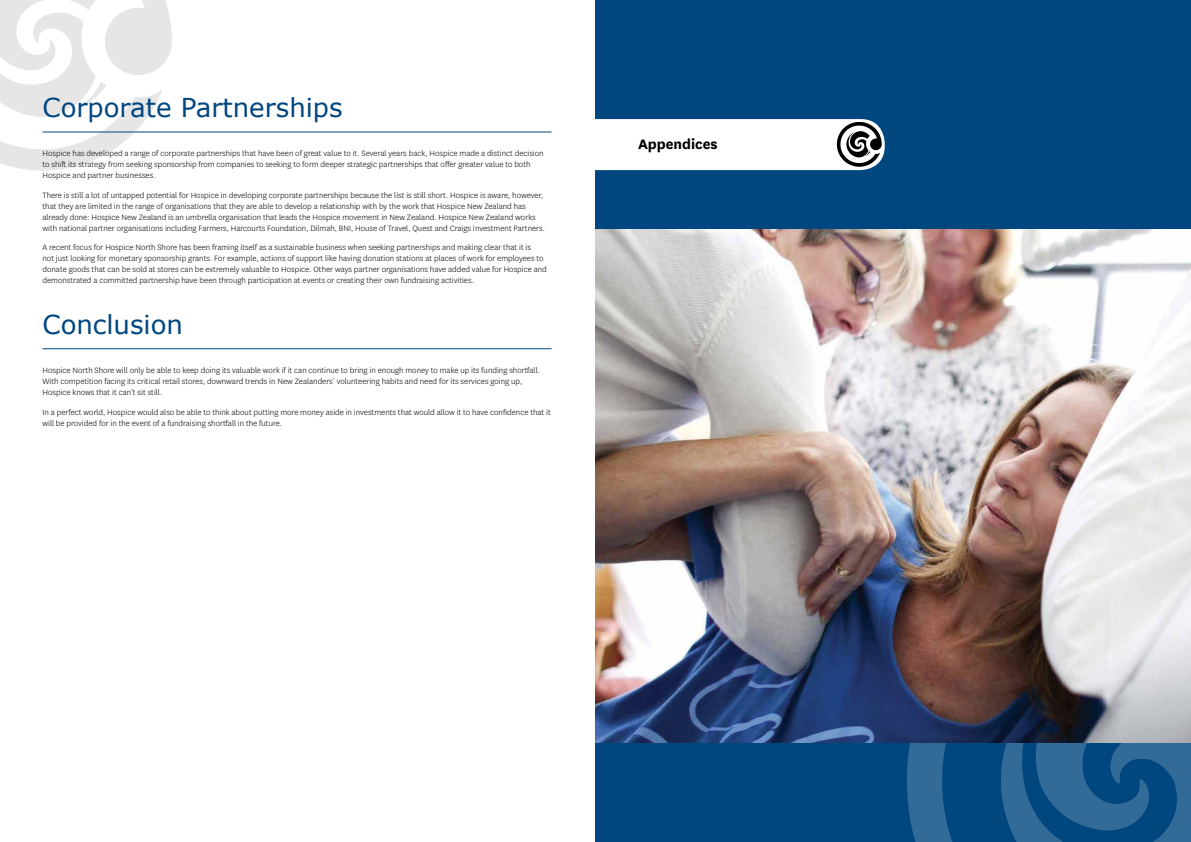
<style>
.page{position:relative;width:1191px;height:842px;background:#fff}
.page>*{position:absolute;margin:0;border:0;box-sizing:border-box;transform-origin:0 0}
.t1{font:26px "Verdana";color:#00467f}
.t2{font:700 16px "National";color:#000}
.t3{font:300 9px/11px "National";color:#000}
</style>
<div class="page">
<svg style="left:0;top:0;width:172px;height:171px"></svg>
<div style="left:595px;top:0;width:596px;height:842px;background:#00467f"></div>
<svg style="left:907px;top:743px;width:46px;height:99px;fill:#326a98"></svg>
<svg style="left:1001px;top:743px;width:190px;height:99px"></svg>
<svg style="left:595px;top:119px;width:289px;height:51px"></svg>
<hr style="left:43px;top:131px;width:508px;height:1px;background:#00467f">
<hr style="left:43px;top:348px;width:508px;height:1px;background:#00467f">
<img style="left:595px;top:230px;width:596px;height:513px">
<h1 class="t1" style="left:43px;top:91px;width:302px">Corporate Partnerships</h1>
<p class="t3" style="left:43px;top:148px;width:502px">Hospice has developed a range of corporate partnerships that have been of great value to it. Several years back, Hospice made a distinct decision to shift its strategy from seeking sponsorship from companies to seeking to form deeper strategic partnerships that offer greater value to both<br>Hospice and partner businesses.</p>
<p class="t3" style="left:43px;top:189px;width:504px">There is still a lot of untapped potential for Hospice in developing corporate partnerships because the list is still short. Hospice is aware, however, that they are limited in the range of organisations that they are able to develop a relationship with by the work that Hospice New Zealand has already done: Hospice New Zealand is an umbrella organisation that leads the Hospice movement in New Zealand. Hospice New Zealand works with national partner organisations including Farmers, Harcourts Foundation, Dilmah, BNI, House of Travel, Quest and Craigs Investment Partners.</p>
<p class="t3" style="left:43px;top:242px;width:506px">A recent focus for Hospice North Shore has been framing itself as a sustainable business when seeking partnerships and making clear that it is<br>not just looking for monetary sponsorship grants. For example, actions of support like having donation stations at places of work for employees to donate goods that can be sold at stores can be extremely valuable to Hospice. Other ways partner organisations have added value for Hospice and demonstrated a committed partnership have been through participation at events or creating their own fundraising activities.</p>
<h1 class="t1" style="left:43px;top:308px;width:142px">Conclusion</h1>
<p class="t3" style="left:43px;top:365px;width:499px">Hospice North Shore will only be able to keep doing its valuable work if it can continue to bring in enough money to make up its funding shortfall.<br>With competition facing its critical retail stores, downward trends in New Zealanders’ volunteering habits and need for its services going up,<br>Hospice knows that it can’t sit still.</p>
<p class="t3" style="left:43px;top:406px;width:510px">In a perfect world, Hospice would also be able to think about putting more money aside in investments that would allow it to have confidence that it will be provided for in the event of a fundraising shortfall in the future.</p>
<h2 class="t2" style="left:638px;top:133px;width:81px">Appendices</h2>
</div>
